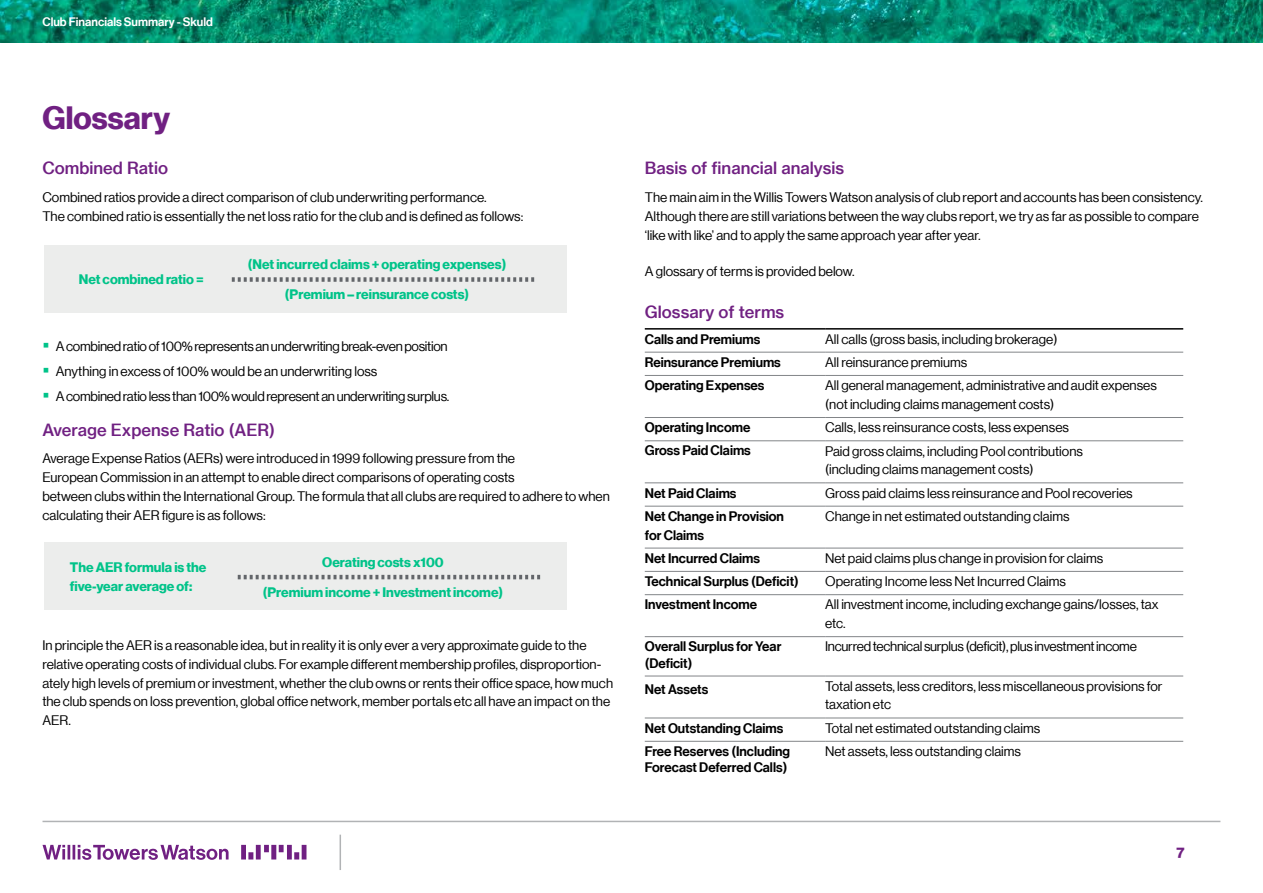
<style>
.page{position:relative;width:1263px;height:893px;background:#fff}
.page>*{position:absolute;margin:0;border:0;box-sizing:border-box;transform-origin:0 0}
.t1{font:31.5px "N Haas Grotesk DS Pro 75 Bd";letter-spacing:.005em;color:#702082}
.t2{font:16.5px "N Haas Grotesk TX Pro 65 Md";color:#702082}
.t3{font:15px "N Haas Grotesk DS Pro 75 Bd";color:#702082}
.t4{font:13.5px/18.8px "N Haas Grotesk DS Pro 55 Rg";color:#000}
.t5{font:13.5px/16.2px "N Haas Grotesk DS Pro 65 Md";color:#000}
.t6{font:13.5px/24.8px "N Haas Grotesk DS Pro 55 Rg";letter-spacing:-.02em;color:#000}
.t7{font:13.5px/18.8px "N Haas Grotesk DS Pro 75 Bd";color:#00c389}
.t8{font:12px "N Haas Grotesk DS Pro 65 Md";color:#fff}
.s1{font-family:"N Haas Grotesk DS Pro 56 It"}
</style>
<div class="page">
<hr style="left:43px;top:821px;width:1177px;height:1px;background:#b1b3b5">
<hr style="left:340px;top:835px;width:1px;height:35px;background:#b1b3b5">
<svg style="left:43px;top:845px;width:263px;height:15px"></svg>
<img style="left:0;top:0;width:1263px;height:43px">
<hr style="left:645px;top:328px;width:180px;height:2px;background:#000">
<hr style="left:825px;top:328px;width:358px;height:2px;background:#000">
<hr style="left:645px;top:352px;width:180px;height:1px;background:#828588">
<hr style="left:825px;top:352px;width:358px;height:1px;background:#828588">
<hr style="left:645px;top:375px;width:180px;height:1px;background:#828588">
<hr style="left:825px;top:375px;width:358px;height:1px;background:#828588">
<hr style="left:645px;top:417px;width:180px;height:1px;background:#828588">
<hr style="left:825px;top:417px;width:358px;height:1px;background:#828588">
<hr style="left:645px;top:441px;width:180px;height:1px;background:#828588">
<hr style="left:825px;top:441px;width:358px;height:1px;background:#828588">
<hr style="left:645px;top:483px;width:180px;height:1px;background:#828588">
<hr style="left:825px;top:483px;width:358px;height:1px;background:#828588">
<hr style="left:645px;top:506px;width:180px;height:1px;background:#828588">
<hr style="left:825px;top:506px;width:358px;height:1px;background:#828588">
<hr style="left:645px;top:548px;width:180px;height:1px;background:#828588">
<hr style="left:825px;top:548px;width:358px;height:1px;background:#828588">
<hr style="left:645px;top:571px;width:180px;height:1px;background:#828588">
<hr style="left:825px;top:571px;width:358px;height:1px;background:#828588">
<hr style="left:645px;top:594px;width:180px;height:1px;background:#828588">
<hr style="left:825px;top:594px;width:358px;height:1px;background:#828588">
<hr style="left:645px;top:636px;width:180px;height:1px;background:#828588">
<hr style="left:825px;top:636px;width:358px;height:1px;background:#828588">
<hr style="left:645px;top:676px;width:180px;height:1px;background:#828588">
<hr style="left:825px;top:676px;width:358px;height:1px;background:#828588">
<hr style="left:645px;top:718px;width:180px;height:1px;background:#828588">
<hr style="left:825px;top:718px;width:358px;height:1px;background:#828588">
<hr style="left:645px;top:741px;width:180px;height:1px;background:#828588">
<hr style="left:825px;top:741px;width:358px;height:1px;background:#828588">
<div style="left:44px;top:245px;width:522px;height:68px;background:#ecedec"></div>
<svg style="left:232px;top:277px;width:302px;height:5px"></svg>
<div style="left:44px;top:542px;width:522px;height:68px;background:#ecedec"></div>
<svg style="left:238px;top:575px;width:302px;height:4px"></svg>
<p class="t8" style="left:43px;top:14px;width:172px">Club Financials Summary - Skuld</p>
<h1 class="t1" style="left:43px;top:99px;width:129px">Glossary</h1>
<p class="t2" style="left:42px;top:158px;width:127px">Combined Ratio</p>
<p class="t4" style="left:42px;top:188px;width:482px">Combined ratios provide a direct comparison of club underwriting performance.<br>The combined ratio is essentially the net loss ratio for the club and is defined as follows:</p>
<p class="t7" style="left:79px;top:270px;width:126px">Net combined ratio =</p>
<p class="t7" style="left:248px;top:255px;width:260px">(Net incurred claims + operating expenses)</p>
<p class="t7" style="left:285px;top:285px;width:186px">(Premium – reinsurance costs)</p>
<p class="t6" style="left:56px;top:334px;width:395px">A combined ratio of 100% represents an underwriting break-even position<br>Anything in excess of 100% would be an underwriting loss<br>A combined ratio less than 100% would represent an underwriting surplus.</p>
<p class="t2" style="left:42px;top:419px;width:234px">Average Expense Ratio (AER)</p>
<p class="t4" style="left:42px;top:449px;width:569px">Average Expense Ratios (AERs) were introduced in 1999 following pressure from the<br>European Commission in an attempt to enable direct comparisons of operating costs<br>between clubs within the International Group. The formula that all clubs are required to adhere to when calculating their AER figure is as follows:</p>
<p class="t7" style="left:70px;top:558px;width:138px">The AER formula is the five-year average of:</p>
<p class="t7" style="left:322px;top:553px;width:123px">Oerating costs x100</p>
<p class="t7" style="left:263px;top:583px;width:242px">(Premium income + Investment income)</p>
<p class="t4" style="left:42px;top:636px;width:572px">In principle the AER is a reasonable idea, but in reality it is only ever a very approximate guide to the relative operating costs of individual clubs. For example different membership profiles, disproportion&shy;ately high levels of premium or investment, whether the club owns or rents their office space, how much the club spends on loss prevention, global office network, member portals etc all have an impact on the AER.</p>
<p class="t2" style="left:645px;top:158px;width:201px">Basis of financial analysis</p>
<p class="t4" style="left:645px;top:188px;width:560px">The main aim in the Willis Towers Watson analysis of club report and accounts has been consistency.<br>Although there are still variations between the way clubs report, we try as far as possible to compare ‘like with like’ and to apply the same approach year after year<span class="s1">.</span></p>
<p class="t4" style="left:645px;top:262px;width:211px">A glossary of terms is provided below.</p>
<p class="t2" style="left:645px;top:301px;width:141px">Glossary of terms</p>
<p class="t5" style="left:645px;top:331px;width:117px">Calls and Premiums</p>
<p class="t4" style="left:825px;top:330px;width:234px">All calls (gross basis, including brokerage)</p>
<p class="t5" style="left:645px;top:354px;width:138px">Reinsurance Premiums</p>
<p class="t4" style="left:825px;top:353px;width:144px">All reinsurance premiums</p>
<p class="t5" style="left:645px;top:377px;width:121px">Operating Expenses</p>
<p class="t4" style="left:825px;top:376px;width:333px">All general management, administrative and audit expenses (not including claims management costs)</p>
<p class="t5" style="left:645px;top:420px;width:107px">Operating Income</p>
<p class="t4" style="left:825px;top:418px;width:245px">Calls, less reinsurance costs, less expenses</p>
<p class="t5" style="left:645px;top:443px;width:108px">Gross Paid Claims</p>
<p class="t4" style="left:825px;top:441px;width:259px">Paid gross claims, including Pool contributions (including claims management costs)</p>
<p class="t5" style="left:645px;top:485px;width:93px">Net Paid Claims</p>
<p class="t4" style="left:825px;top:484px;width:309px">Gross paid claims less reinsurance and Pool recoveries</p>
<p class="t5" style="left:645px;top:507px;width:141px;line-height:18.8px">Net Change in Provision for Claims</p>
<p class="t4" style="left:825px;top:507px;width:246px">Change in net estimated outstanding claims</p>
<p class="t5" style="left:645px;top:550px;width:117px">Net Incurred Claims</p>
<p class="t4" style="left:825px;top:549px;width:280px">Net paid claims plus change in provision for claims</p>
<p class="t5" style="left:645px;top:573px;width:156px">Technical Surplus (Deficit)</p>
<p class="t4" style="left:825px;top:572px;width:242px">Operating Income less Net Incurred Claims</p>
<p class="t5" style="left:645px;top:597px;width:114px">Investment Income</p>
<p class="t4" style="left:825px;top:595px;width:335px">All investment income, including exchange gains/losses, tax etc.</p>
<p class="t5" style="left:645px;top:639px;width:138px">Overall Surplus for Year (Deficit)</p>
<p class="t6" style="left:825px;top:634px;width:313px">Incurred technical surplus (deficit), plus investment income</p>
<p class="t5" style="left:645px;top:682px;width:65px">Net Assets</p>
<p class="t4" style="left:825px;top:677px;width:339px">Total assets, less creditors, less miscellaneous provisions for taxation etc</p>
<p class="t5" style="left:645px;top:720px;width:140px">Net Outstanding Claims</p>
<p class="t4" style="left:825px;top:719px;width:216px">Total net estimated outstanding claims</p>
<p class="t5" style="left:645px;top:743px;width:147px">Free Reserves (Including<br>Forecast Deferred Calls)</p>
<p class="t4" style="left:825px;top:742px;width:197px">Net assets, less outstanding claims</p>
<p class="t3" style="left:1176px;top:844px;width:10px">7</p>
</div>
